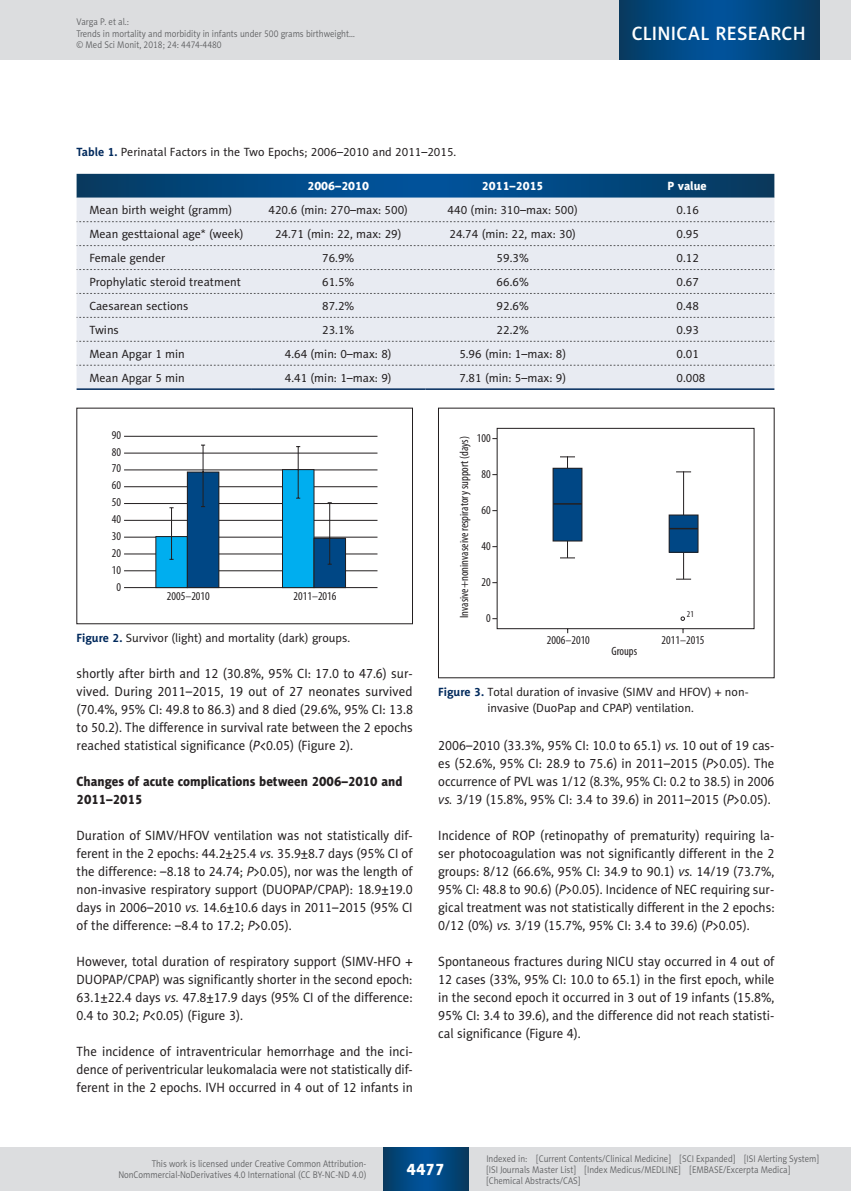
<style>
.page{position:relative;width:851px;height:1191px;background:#fff}
.page>*{position:absolute;margin:0;border:0;box-sizing:border-box;transform-origin:0 0}
.t1{font:19.5px "Naomi Sans EFN Medium";letter-spacing:.015em;color:#fff}
.t2{font:16.5px "Naomi Sans EFN Heavy";color:#fff}
.MSM_Body{font:13.5px/18px "Naomi Sans EFN";color:#231f20;text-align:justify;scale:.95 1}
.MSM_Body-2{font:13.5px/18px "Naomi Sans EFN";color:#231f20;text-align:justify;scale:.96 1}
.MSM_Headline_2{font:13.5px/18px "Naomi Sans EFN Heavy";color:#231f20;scale:.95 1}
.MSM_Tabela_zawartosc{font:12px "Naomi Sans EFN";color:#231f20}
.MSM_Rycina_tytul{font:12px/15.8px "Naomi Sans EFN";color:#231f20;text-align:center}
.t3{font:condensed 12px/16.8px "Myriad Pro";color:#231f20;text-align:center}
.MSM_Tabela_tytul{font:12px "Naomi Sans EFN";color:#231f20}
.MSM_Tabela_Head{font:12px "Naomi Sans EFN Heavy";color:#fff}
.t4{font:9.75px/11.2px "Naomi Sans EFN Light";color:#57585a;scale:.9 1}
.t5{font:condensed 9px "Myriad Pro";color:#231f20}
.s1{font-weight:700;color:#00295c}
.s2{font-style:italic}
</style>
<div class="page">
<svg style="left:77px;top:174px;width:697px;height:24px;background:#064a81"></svg>
<div style="left:77px;top:198px;width:697px;height:190px;background:#e8ebf2"></div>
<svg style="left:77px;top:221px;width:697px;height:1px"></svg>
<svg style="left:77px;top:245px;width:697px;height:1px"></svg>
<svg style="left:77px;top:269px;width:697px;height:1px"></svg>
<svg style="left:77px;top:293px;width:697px;height:1px"></svg>
<svg style="left:77px;top:317px;width:697px;height:1px"></svg>
<svg style="left:77px;top:341px;width:697px;height:1px"></svg>
<svg style="left:77px;top:365px;width:697px;height:1px"></svg>
<hr style="left:77px;top:388px;width:174px;height:2px;background:#00295c">
<hr style="left:251px;top:388px;width:174px;height:2px;background:#00295c">
<hr style="left:425px;top:388px;width:175px;height:2px;background:#00295c">
<hr style="left:600px;top:388px;width:174px;height:2px;background:#00295c">
<hr style="left:124px;top:587px;width:253px;height:1px;background:#231f20">
<hr style="left:124px;top:436px;width:253px;height:1px;background:#231f20">
<hr style="left:124px;top:453px;width:253px;height:1px;background:#231f20">
<hr style="left:124px;top:469px;width:253px;height:1px;background:#231f20">
<hr style="left:124px;top:486px;width:253px;height:1px;background:#231f20">
<hr style="left:124px;top:503px;width:253px;height:1px;background:#231f20">
<hr style="left:124px;top:520px;width:253px;height:1px;background:#231f20">
<hr style="left:124px;top:537px;width:253px;height:1px;background:#231f20">
<hr style="left:124px;top:553px;width:253px;height:1px;background:#231f20">
<hr style="left:124px;top:570px;width:253px;height:1px;background:#231f20">
<svg style="left:155px;top:444px;width:64px;height:144px"></svg>
<svg style="left:282px;top:446px;width:64px;height:142px"></svg>
<svg style="left:492px;top:428px;width:262px;height:206px"></svg>
<div style="left:0;top:1148px;width:850px;height:43px;background:#dcdddf"></div>
<svg style="left:383px;top:1147px;width:85px;height:43px;background:#02477e"></svg>
<div style="left:0;top:0;width:850px;height:60px;background:#dcdddf"></div>
<svg style="left:619px;top:0;width:200px;height:60px;background:#02477e"></svg>
<p class="t4" style="left:77px;top:16px;width:310px">Varga P. et al.:<br>Trends in mortality and morbidity in infants under 500 grams birthweight… © Med Sci Monit, 2018; 24: 4474-4480</p>
<h1 class="t1" style="left:631px;top:22px;width:175px">CLINICAL RESEARCH</h1>
<p class="MSM_Tabela_tytul" style="left:77px;top:145px;width:381px"><span class="s1">Table 1.</span> Perinatal Factors in the Two Epochs; 2006–2010 and 2011–2015.</p>
<p class="MSM_Tabela_Head" style="left:307px;top:179px;width:63px">2006–2010</p>
<p class="MSM_Tabela_Head" style="left:482px;top:179px;width:63px">2011–2015</p>
<p class="MSM_Tabela_Head" style="left:667px;top:179px;width:41px">P value</p>
<p class="MSM_Tabela_zawartosc" style="left:89px;top:203px;width:144px">Mean birth weight (gramm)</p>
<p class="MSM_Tabela_zawartosc" style="left:268px;top:203px;width:141px">420.6 (min: 270–max: 500)</p>
<p class="MSM_Tabela_zawartosc" style="left:447px;top:203px;width:132px">440 (min: 310–max: 500)</p>
<p class="MSM_Tabela_zawartosc" style="left:676px;top:203px;width:24px">0.16</p>
<p class="MSM_Tabela_zawartosc" style="left:89px;top:227px;width:156px">Mean gesttaional age* (week)</p>
<p class="MSM_Tabela_zawartosc" style="left:275px;top:227px;width:128px">24.71 (min: 22, max: 29)</p>
<p class="MSM_Tabela_zawartosc" style="left:449px;top:227px;width:128px">24.74 (min: 22, max: 30)</p>
<p class="MSM_Tabela_zawartosc" style="left:676px;top:227px;width:24px">0.95</p>
<p class="MSM_Tabela_zawartosc" style="left:89px;top:251px;width:77px">Female gender</p>
<p class="MSM_Tabela_zawartosc" style="left:322px;top:251px;width:34px">76.9%</p>
<p class="MSM_Tabela_zawartosc" style="left:496px;top:251px;width:34px">59.3%</p>
<p class="MSM_Tabela_zawartosc" style="left:676px;top:251px;width:24px">0.12</p>
<p class="MSM_Tabela_zawartosc" style="left:89px;top:275px;width:153px">Prophylatic steroid treatment</p>
<p class="MSM_Tabela_zawartosc" style="left:322px;top:275px;width:34px">61.5%</p>
<p class="MSM_Tabela_zawartosc" style="left:496px;top:275px;width:34px">66.6%</p>
<p class="MSM_Tabela_zawartosc" style="left:676px;top:275px;width:24px">0.67</p>
<p class="MSM_Tabela_zawartosc" style="left:89px;top:299px;width:101px">Caesarean sections</p>
<p class="MSM_Tabela_zawartosc" style="left:322px;top:299px;width:34px">87.2%</p>
<p class="MSM_Tabela_zawartosc" style="left:496px;top:299px;width:34px">92.6%</p>
<p class="MSM_Tabela_zawartosc" style="left:676px;top:299px;width:24px">0.48</p>
<p class="MSM_Tabela_zawartosc" style="left:89px;top:323px;width:31px">Twins</p>
<p class="MSM_Tabela_zawartosc" style="left:322px;top:323px;width:34px">23.1%</p>
<p class="MSM_Tabela_zawartosc" style="left:496px;top:323px;width:34px">22.2%</p>
<p class="MSM_Tabela_zawartosc" style="left:676px;top:323px;width:24px">0.93</p>
<p class="MSM_Tabela_zawartosc" style="left:89px;top:347px;width:97px">Mean Apgar 1 min</p>
<p class="MSM_Tabela_zawartosc" style="left:285px;top:347px;width:108px">4.64 (min: 0–max: 8)</p>
<p class="MSM_Tabela_zawartosc" style="left:459px;top:347px;width:108px">5.96 (min: 1–max: 8)</p>
<p class="MSM_Tabela_zawartosc" style="left:676px;top:347px;width:24px">0.01</p>
<p class="MSM_Tabela_zawartosc" style="left:89px;top:370px;width:97px">Mean Apgar 5 min</p>
<p class="MSM_Tabela_zawartosc" style="left:285px;top:370px;width:108px">4.41 (min: 1–max: 9)</p>
<p class="MSM_Tabela_zawartosc" style="left:459px;top:370px;width:108px">7.81 (min: 5–max: 9)</p>
<p class="MSM_Tabela_zawartosc" style="left:676px;top:370px;width:30px">0.008</p>
<p class="t3" style="left:112px;top:426px;width:11px">90<br>80<br>70<br>60<br>50<br>40<br>30<br>20<br>10<br>0</p>
<p class="t3" style="left:167px;top:588px;width:44px">2005–2010</p>
<p class="t3" style="left:293px;top:588px;width:44px">2011–2016</p>
<p class="MSM_Rycina_tytul" style="left:77px;top:630px;width:275px"><span class="s1">Figure 2.</span> Survivor (light) and mortality (dark) groups.</p>
<p class="MSM_Body" style="left:77px;top:664px;width:355px">shortly after birth and 12 (30.8%, 95% CI: 17.0 to 47.6) sur&shy;vived. During 2011–2015, 19 out of 27 neonates survived (70.4%, 95% CI: 49.8 to 86.3) and 8 died (29.6%, 95% CI: 13.8 to 50.2). The difference in survival rate between the 2 epochs reached statistical significance (<span class="s2">P</span>&lt;0.05) (Figure 2).</p>
<p class="MSM_Headline_2" style="left:77px;top:772px;width:344px">Changes of acute complications between 2006–2010 and<br>2011–2015</p>
<p class="MSM_Body" style="left:77px;top:826px;width:355px">Duration of SIMV/HFOV ventilation was not statistically dif&shy;ferent in the 2 epochs: 44.2±25.4 <span class="s2">vs.</span> 35.9±8.7 days (95% CI of the difference: –8.18 to 24.74; <span class="s2">P</span>&gt;0.05), nor was the length of non-invasive respiratory support (DUOPAP/CPAP): 18.9±19.0 days in 2006–2010 <span class="s2">vs.</span> 14.6±10.6 days in 2011–2015 (95% CI of the difference: –8.4 to 17.2; <span class="s2">P</span>&gt;0.05).</p>
<p class="MSM_Body" style="left:77px;top:952px;width:355px">However, total duration of respiratory support (SIMV-HFO + DUOPAP/CPAP) was significantly shorter in the second epoch:<br>63.1±22.4 days <span class="s2">vs.</span> 47.8±17.9 days (95% CI of the difference:<br>0.4 to 30.2; <span class="s2">P</span>&lt;0.05) (Figure 3).</p>
<p class="MSM_Body-2" style="left:77px;top:1042px;width:351px">The incidence of intraventricular hemorrhage and the inci&shy;dence of periventricular leukomalacia were not statistically dif&shy;ferent in the 2 epochs. IVH occurred in 4 out of 12 infants in</p>
<p class="t3" style="left:477px;top:430px;width:15px">100</p>
<p class="t3" style="left:481px;top:466px;width:11px">80</p>
<p class="t3" style="left:481px;top:502px;width:11px">60</p>
<p class="t3" style="left:481px;top:538px;width:11px">40</p>
<p class="t3" style="left:481px;top:574px;width:11px">20</p>
<p class="t3" style="left:486px;top:610px;width:6px">0</p>
<p class="t3" style="left:456px;top:618px;width:183px;rotate:-90deg">Invasive+noninvaseive respiratory support (days)</p>
<p class="t3" style="left:547px;top:632px;width:44px">2006–2010</p>
<p class="t3" style="left:611px;top:643px;width:27px">Groups</p>
<p class="t5" style="left:686px;top:609px;width:8px">21</p>
<p class="t3" style="left:661px;top:632px;width:44px">2011–2015</p>
<p class="MSM_Rycina_tytul" style="left:438px;top:684px;width:312px"><span class="s1">Figure 3.</span> Total duration of invasive (SIMV and HFOV) + non&shy;invasive (DuoPap and CPAP) ventilation.</p>
<p class="MSM_Body" style="left:438px;top:736px;width:355px">2006–2010 (33.3%, 95% CI: 10.0 to 65.1) <span class="s2">vs.</span> 10 out of 19 cas&shy;es (52.6%, 95% CI: 28.9 to 75.6) in 2011–2015 (<span class="s2">P</span>&gt;0.05). The occurrence of PVL was 1/12 (8.3%, 95% CI: 0.2 to 38.5) in 2006 <span class="s2">vs.</span> 3/19 (15.8%, 95% CI: 3.4 to 39.6) in 2011–2015 (<span class="s2">P</span>&gt;0.05).</p>
<p class="MSM_Body" style="left:438px;top:826px;width:355px">Incidence of ROP (retinopathy of prematurity) requiring la&shy;ser photocoagulation was not significantly different in the 2 groups: 8/12 (66.6%, 95% CI: 34.9 to 90.1) <span class="s2">vs.</span> 14/19 (73.7%, 95% CI: 48.8 to 90.6) (<span class="s2">P</span>&gt;0.05). Incidence of NEC requiring sur&shy;gical treatment was not statistically different in the 2 epochs:<br>0/12 (0%) <span class="s2">vs.</span> 3/19 (15.7%, 95% CI: 3.4 to 39.6) (<span class="s2">P</span>&gt;0.05).</p>
<p class="MSM_Body" style="left:438px;top:952px;width:355px">Spontaneous fractures during NICU stay occurred in 4 out of 12 cases (33%, 95% CI: 10.0 to 65.1) in the first epoch, while in the second epoch it occurred in 3 out of 19 infants (15.8%, 95% CI: 3.4 to 39.6), and the difference did not reach statisti&shy;cal significance (Figure 4).</p>
<p class="t4" style="left:118px;top:1158px;width:277px;text-align:right">This work is licensed under Creative Common Attribution-<br>NonCommercial-NoDerivatives 4.0 International (CC BY-NC-ND 4.0)</p>
<p class="t2" style="left:406px;top:1159px;width:40px">4477</p>
<p class="t4" style="left:486px;top:1152px;width:371px">Indexed in: [Current Contents/Clinical Medicine] [SCI Expanded] [ISI Alerting System] [ISI Journals Master List] [Index Medicus/MEDLINE] [EMBASE/Excerpta Medica] [Chemical Abstracts/CAS]</p>
</div>
